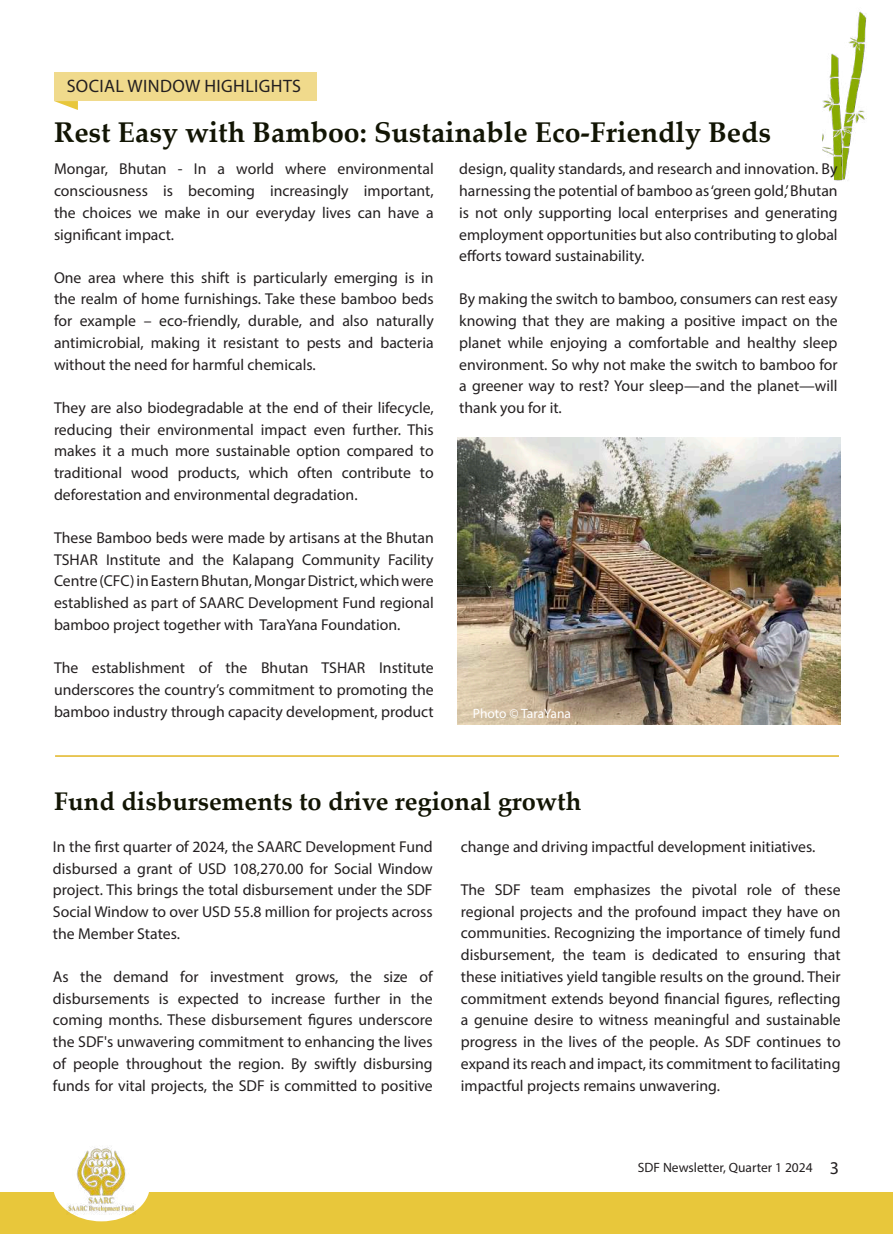
<style>
.page{position:relative;width:893px;height:1234px;background:#fff}
.page>*{position:absolute;margin:0;border:0;box-sizing:border-box;transform-origin:0 0}
.t1{font:700 28.5px "Palatino Linotype";color:#121504}
.t2{font:700 25.5px "Palatino Linotype";color:#121504}
.t3{font:18px "Myriad Pro";letter-spacing:.02em;color:#231f20}
.t4{font:15.75px/21.8px "Myriad Pro";color:#231f20;text-align:justify}
.t5{font:13.5px "Myriad Pro";color:#231f20}
.t6{font:13.5px "Myriad Pro";color:#fff}
</style>
<div class="page">
<div style="left:0;top:1192px;width:893px;height:41px;background:#e8c73b"></div>
<div style="left:53px;top:1148px;width:97px;height:72px;background:#fff;border-radius:50%"></div>
<img style="left:67px;top:1146px;width:69px;height:67px">
<img style="left:823px;top:11px;width:44px;height:170px">
<div style="left:54px;top:72px;width:263px;height:29px;background:#f0da8c"></div>
<svg style="left:54px;top:101px;width:24px;height:9px"></svg>
<img style="left:458px;top:437px;width:383px;height:287px">
<hr style="left:55px;top:755px;width:784px;height:1px;background:#e1b524">
<p class="t3" style="left:67px;top:74px;width:236px">SOCIAL WINDOW HIGHLIGHTS</p>
<h1 class="t1" style="left:54px;top:111px;width:719px">Rest Easy with Bamboo: Sustainable Eco-Friendly Beds</h1>
<p class="t4" style="left:54px;top:158px;width:381px">Mongar, Bhutan - In a world where environmental consciousness is becoming increasingly important, the choices we make in our everyday lives can have a significant impact.</p>
<p class="t4" style="left:54px;top:266px;width:381px">One area where this shift is particularly emerging is in the realm of home furnishings. Take these bamboo beds for example – eco-friendly, durable, and also naturally antimicrobial, making it resistant to pests and bacteria without the need for harmful chemicals.</p>
<p class="t4" style="left:54px;top:396px;width:381px">They are also biodegradable at the end of their lifecycle, reducing their environmental impact even further. This makes it a much more sustainable option compared to traditional wood products, which often contribute to deforestation and environmental degradation.</p>
<p class="t4" style="left:54px;top:526px;width:381px">These Bamboo beds were made by artisans at the Bhutan TSHAR Institute and the Kalapang Community Facility Centre (CFC) in Eastern Bhutan, Mongar District, which were established as part of SAARC Development Fund regional bamboo project together with TaraYana Foundation.</p>
<p class="t4" style="left:54px;top:656px;width:381px">The establishment of the Bhutan TSHAR Institute underscores the country’s commitment to promoting the bamboo industry through capacity development, product</p>
<p class="t4" style="left:459px;top:158px;width:380px">design, quality standards, and research and innovation. By harnessing the potential of bamboo as ‘green gold,’ Bhutan is not only supporting local enterprises and generating employment opportunities but also contributing to global efforts toward sustainability.</p>
<p class="t4" style="left:459px;top:288px;width:380px">By making the switch to bamboo, consumers can rest easy knowing that they are making a positive impact on the planet while enjoying a comfortable and healthy sleep environment. So why not make the switch to bamboo for a greener way to rest? Your sleep—and the planet—will thank you for it.</p>
<p class="t6" style="left:473px;top:704px;width:100px">Photo © TaraYana</p>
<h2 class="t2" style="left:54px;top:783px;width:529px">Fund disbursements to drive regional growth</h2>
<p class="t4" style="left:53px;top:835px;width:381px">In the first quarter of 2024, the SAARC Development Fund disbursed a grant of USD 108,270.00 for Social Window project. This brings the total disbursement under the SDF Social Window to over USD 55.8 million for projects across the Member States.</p>
<p class="t4" style="left:53px;top:965px;width:381px">As the demand for investment grows, the size of disbursements is expected to increase further in the coming months. These disbursement figures underscore the SDF's unwavering commitment to enhancing the lives of people throughout the region. By swiftly disbursing funds for vital projects, the SDF is committed to positive</p>
<p class="t4" style="left:461px;top:835px;width:356px">change and driving impactful development initiatives.</p>
<p class="t4" style="left:461px;top:878px;width:381px">The SDF team emphasizes the pivotal role of these regional projects and the profound impact they have on communities. Recognizing the importance of timely fund disbursement, the team is dedicated to ensuring that these initiatives yield tangible results on the ground. Their commitment extends beyond financial figures, reflecting a genuine desire to witness meaningful and sustainable progress in the lives of the people. As SDF continues to expand its reach and impact, its commitment to facilitating impactful projects remains unwavering.</p>
<p class="t3" style="left:646px;top:1156px;width:149px">NEWSLETTER, 2020</p>
<p class="t3" style="left:830px;top:1156px;width:11px">3</p>
<p class="t5" style="left:638px;top:1158px;width:176px">SDF Newsletter, Quarter 1 2024</p>
</div>
